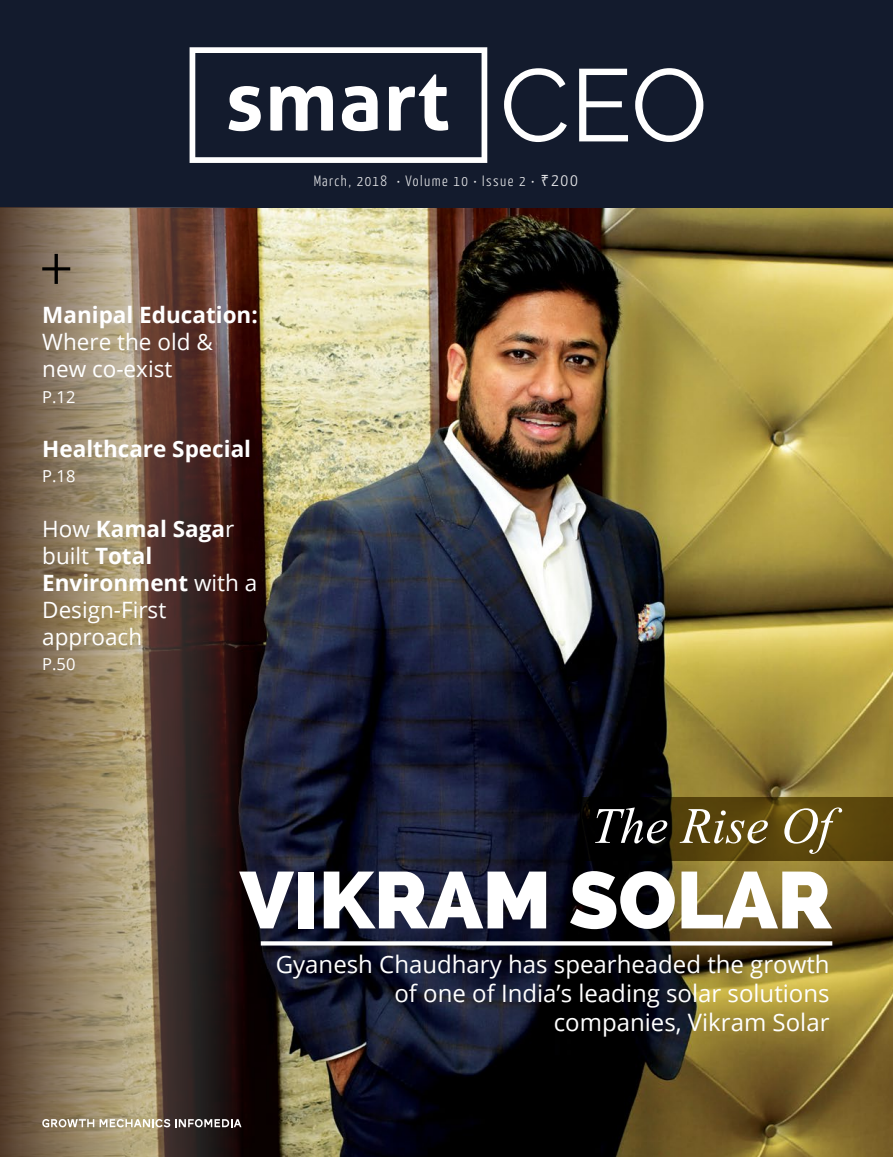
<style>
.page{position:relative;width:893px;height:1157px;background:#fff}
.page>*{position:absolute;margin:0;border:0;box-sizing:border-box;transform-origin:0 0}
.t1{font:800 80.1px "Raleway";color:#fff}
.t2{font:italic 51px "Times New Roman";color:#fff}
.t3{font:24px/28.8px "Open Sans";color:#fff;text-align:right}
.t4{font:22.5px/27px "Open Sans";color:#fff}
.t5{font:700 22.5px "Open Sans";color:#fff}
.t6{font:16.5px "Open Sans";color:#fff}
.t7{font:300 15px "Yanone Kaffeesatz";letter-spacing:.1em;color:#fff}
.s1{font-weight:700}
.s2{font-family:"rupiforadian";font-weight:400}
.s3{font-size:18px}
</style>
<div class="page">
<img style="left:241px;top:208px;width:652px;height:949px">
<svg style="left:580px;top:798px;width:313px;height:63px;background:#403208"></svg>
<div style="left:0;top:0;width:893px;height:208px;background:#131b2d"></div>
<svg style="left:0;top:208px;width:241px;height:949px;background:#715d4a"></svg>
<svg style="left:42px;top:1119px;width:52px;height:8px"></svg>
<svg style="left:100px;top:1119px;width:141px;height:8px"></svg>
<svg style="left:42px;top:254px;width:28px;height:30px"></svg>
<svg style="left:504px;top:68px;width:63px;height:74px"></svg>
<svg style="left:579px;top:69px;width:49px;height:72px"></svg>
<svg style="left:635px;top:68px;width:68px;height:74px"></svg>
<svg style="left:190px;top:47px;width:297px;height:116px"></svg>
<svg style="left:261px;top:941px;width:571px;height:4px"></svg>
<p class="t5" style="left:42px;top:299px;width:217px">Manipal Education:</p>
<p class="t4" style="left:42px;top:328px;width:172px">Where the old &amp; new co-exist</p>
<p class="t6" style="left:42px;top:385px;width:35px">P.12</p>
<p class="t5" style="left:42px;top:433px;width:210px">Healthcare Special</p>
<p class="t6" style="left:42px;top:465px;width:35px">P.18</p>
<p class="t4" style="left:42px;top:514px;width:217px">How <span class="s1">Kamal Saga</span>r built <span class="s1">Total<br>Environment</span> with a<br>Design-First approach</p>
<p class="t6" style="left:42px;top:652px;width:35px">P.50</p>
<p class="t7" style="left:313px;top:172px;width:266px">March, 2018 • Volume 10 • Issue 2 • <span class="s2">D</span><span class="s3">200</span></p>
<h2 class="t2" style="left:591px;top:790px;width:242px">The Rise Of</h2>
<h1 class="t1" style="left:240px;top:853px;width:594px">VIKRAM SOLAR</h1>
<p class="t3" style="left:276px;top:949px;width:555px">Gyanesh Chaudhary has spearheaded the growth of one of India’s leading solar solutions companies, Vikram Solar</p>
</div>
